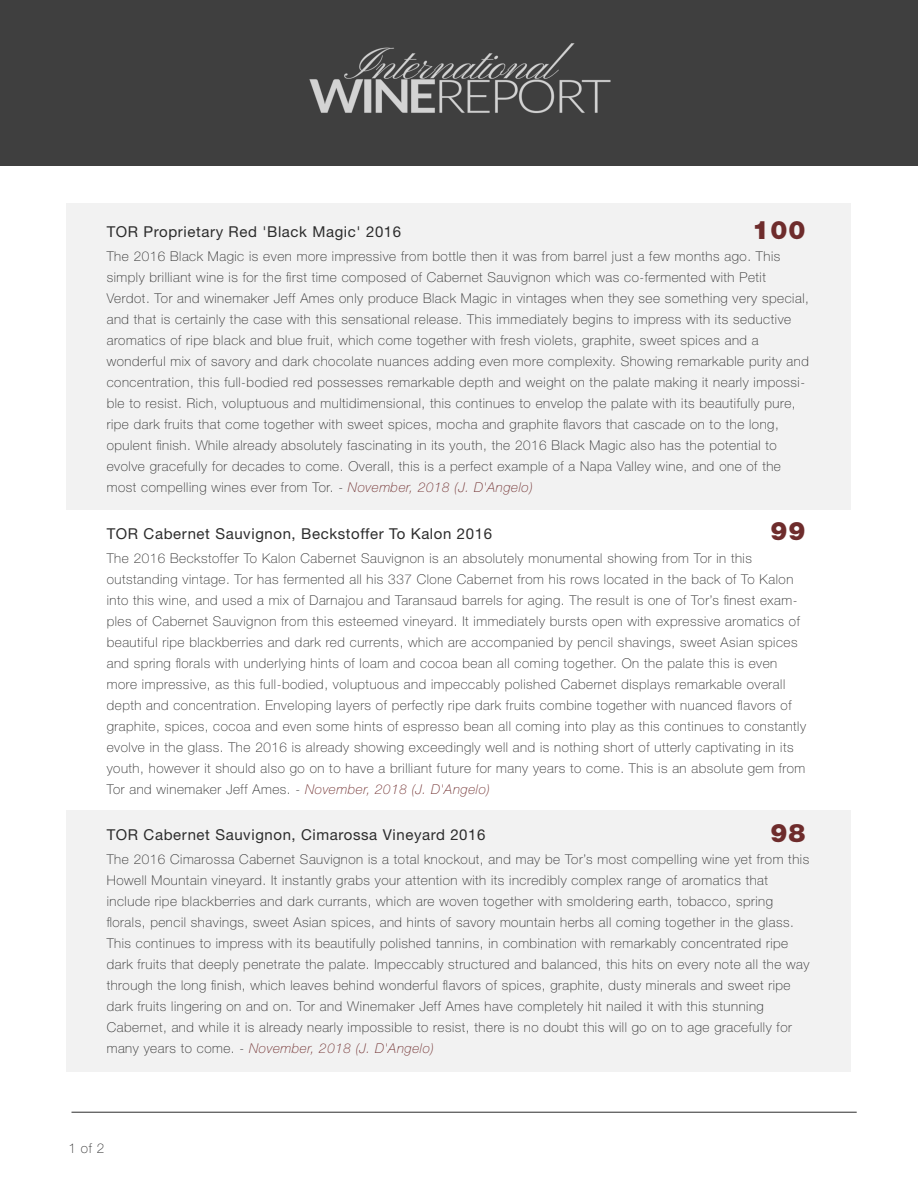
<style>
.page{position:relative;width:918px;height:1188px;background:#fff}
.page>*{position:absolute;margin:0;border:0;box-sizing:border-box;transform-origin:0 0}
.t1{font:900 25.5px "Helvetica Neue LT Std";letter-spacing:.04em;color:#6e2c2c}
.t2{font:15px "Helvetica Neue LT Std";letter-spacing:.04em;color:#2c2c2c}
.t3{font:100 13.5px/21px "Helvetica Neue LT Std";letter-spacing:.04em;color:#2c2c2c}
.s1{font-style:italic;color:#6e2c2c}
</style>
<div class="page">
<div style="left:0;top:0;width:918px;height:166px;background:#3f3f3f"></div>
<div style="left:66px;top:204px;width:784px;height:306px;background:#f2f2f2"></div>
<div style="left:66px;top:810px;width:784px;height:261px;background:#f2f2f2"></div>
<hr style="left:72px;top:1112px;width:785px;height:1px;background:#2c2c2c">
<img style="left:309px;top:43px;width:302px;height:71px">
<p class="t2" style="left:107px;top:223px;width:296px">TOR Proprietary Red 'Black Magic' 2016</p>
<h1 class="t1" style="left:752px;top:215px;width:55px">100</h1>
<p class="t3" style="left:107px;top:246px;width:704px">The 2016 Black Magic is even more impressive from bottle then it was from barrel just a few months ago. This simply brilliant wine is for the first time composed of Cabernet Sauvignon which was co-fermented with Petit Verdot. Tor and winemaker Jeff Ames only produce Black Magic in vintages when they see something very special, and that is certainly the case with this sensational release. This immediately begins to impress with its seductive aromatics of ripe black and blue fruit, which come together with fresh violets, graphite, sweet spices and a wonderful mix of savory and dark chocolate nuances adding even more complexity. Showing remarkable purity and concentration, this full-bodied red possesses remarkable depth and weight on the palate making it nearly impossi&shy;ble to resist. Rich, voluptuous and multidimensional, this continues to envelop the palate with its beautifully pure, ripe dark fruits that come together with sweet spices, mocha and graphite flavors that cascade on to the long, opulent finish. While already absolutely fascinating in its youth, the 2016 Black Magic also has the potential to evolve gracefully for decades to come. Overall, this is a perfect example of a Napa Valley wine, and one of the most compelling wines ever from Tor. - <span class="s1">November, 2018 (J. D'Angelo)</span></p>
<p class="t2" style="left:107px;top:525px;width:387px">TOR Cabernet Sauvignon, Beckstoffer To Kalon 2016</p>
<h1 class="t1" style="left:770px;top:516px;width:37px">99</h1>
<p class="t3" style="left:107px;top:547px;width:701px">The 2016 Beckstoffer To Kalon Cabernet Sauvignon is an absolutely monumental showing from Tor in this outstanding vintage. Tor has fermented all his 337 Clone Cabernet from his rows located in the back of To Kalon into this wine, and used a mix of Darnajou and Taransaud barrels for aging. The result is one of Tor’s finest exam&shy;ples of Cabernet Sauvignon from this esteemed vineyard. It immediately bursts open with expressive aromatics of beautiful ripe blackberries and dark red currents, which are accompanied by pencil shavings, sweet Asian spices and spring florals with underlying hints of loam and cocoa bean all coming together. On the palate this is even more impressive, as this full-bodied, voluptuous and impeccably polished Cabernet displays remarkable overall depth and concentration. Enveloping layers of perfectly ripe dark fruits combine together with nuanced flavors of graphite, spices, cocoa and even some hints of espresso bean all coming into play as this continues to constantly evolve in the glass. The 2016 is already showing exceedingly well and is nothing short of utterly captivating in its youth, however it should also go on to have a brilliant future for many years to come. This is an absolute gem from Tor and winemaker Jeff Ames. - <span class="s1">November, 2018 (J. D'Angelo)</span></p>
<p class="t2" style="left:107px;top:826px;width:380px">TOR Cabernet Sauvignon, Cimarossa Vineyard 2016</p>
<h1 class="t1" style="left:770px;top:818px;width:37px">98</h1>
<p class="t3" style="left:107px;top:849px;width:704px">The 2016 Cimarossa Cabernet Sauvignon is a total knockout, and may be Tor’s most compelling wine yet from this Howell Mountain vineyard. It instantly grabs your attention with its incredibly complex range of aromatics that include ripe blackberries and dark currants, which are woven together with smoldering earth, tobacco, spring florals, pencil shavings, sweet Asian spices, and hints of savory mountain herbs all coming together in the glass.<br>This continues to impress with its beautifully polished tannins, in combination with remarkably concentrated ripe dark fruits that deeply penetrate the palate. Impeccably structured and balanced, this hits on every note all the way through the long finish, which leaves behind wonderful flavors of spices, graphite, dusty minerals and sweet ripe dark fruits lingering on and on. Tor and Winemaker Jeff Ames have completely hit nailed it with this stunning Cabernet, and while it is already nearly impossible to resist, there is no doubt this will go on to age gracefully for many years to come. - <span class="s1">November, 2018 (J. D'Angelo)</span></p>
<p class="t3" style="left:69px;top:1138px;width:37px">1 of 2</p>
</div>
